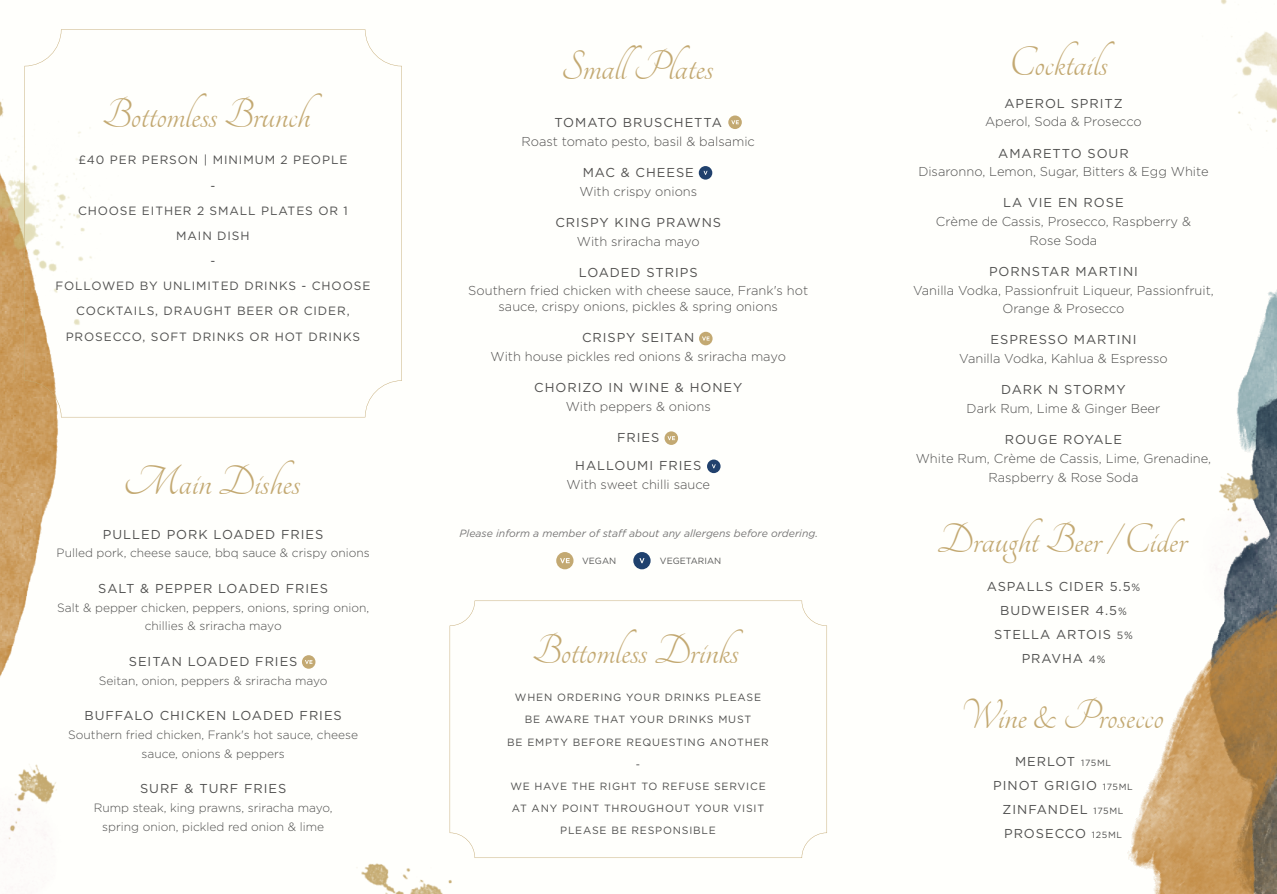
<style>
.page{position:relative;width:1277px;height:894px;background:#fff}
.page>*{position:absolute;margin:0;border:0;box-sizing:border-box;transform-origin:0 0}
.t1{font:45px "Tangerine";color:#c3a972}
.t2{font:12.9px/24px "Gotham";letter-spacing:.075em;color:#50504f;text-align:center}
.t3{font:300 12.9px/18.6px "Gotham";color:#50504f;text-align:center}
.t4{font:300 12.9px/15.6px "Gotham";color:#51504f;text-align:center}
.t5{font:12.9px/28px "Gotham";letter-spacing:.075em;color:#51504f;text-align:center}
.t6{font:300 12px/18.6px "Gotham";color:#50504f;text-align:center}
.t7{font:12px/25.2px "Gotham";letter-spacing:.075em;color:#50504f;text-align:center}
.t8{font:10.5px/22.2px "Gotham";letter-spacing:.075em;color:#50504f;text-align:center}
.t9{font:italic 10.5px "Gotham";color:#777676}
.t10{font:9px "Gotham";color:#595958}
.s1{font-size:10.5px}
.s2{font-size:9px}
</style>
<div class="page">
<img style="left:0;top:0;width:1276px;height:462px">
<img style="left:1236px;top:282px;width:40px;height:105px">
<img style="left:1208px;top:387px;width:68px;height:75px">
<svg style="left:24px;top:29px;width:378px;height:388px"></svg>
<svg style="left:707px;top:459px;width:13px;height:3px"></svg>
<svg style="left:699px;top:166px;width:13px;height:13px"></svg>
<svg style="left:728px;top:115px;width:14px;height:14px"></svg>
<svg style="left:664px;top:431px;width:14px;height:14px"></svg>
<svg style="left:699px;top:332px;width:13px;height:13px"></svg>
<img style="left:0;top:462px;width:1276px;height:431px">
<h1 class="t1" style="left:102px;top:93px;width:210px">Bottomless Brunch</h1>
<p class="t7" style="left:55px;top:148px;width:316px">£40 PER PERSON | MINIMUM 2 PEOPLE<br>-<br>CHOOSE EITHER 2 SMALL PLATES OR 1<br>MAIN DISH<br>-<br>FOLLOWED BY UNLIMITED DRINKS - CHOOSE<br>COCKTAILS, DRAUGHT BEER OR CIDER,<br>PROSECCO, SOFT DRINKS OR HOT DRINKS</p>
<h1 class="t1" style="left:124px;top:460px;width:178px">Main Dishes</h1>
<p class="t2" style="left:103px;top:522px;width:222px">PULLED PORK LOADED FRIES</p>
<p class="t6" style="left:57px;top:544px;width:315px">Pulled pork, cheese sauce, bbq sauce &amp; crispy onions</p>
<p class="t2" style="left:98px;top:577px;width:231px">SALT &amp; PEPPER LOADED FRIES</p>
<p class="t6" style="left:57px;top:598px;width:313px">Salt &amp; pepper chicken, peppers, onions, spring onion, chillies &amp; sriracha mayo</p>
<p class="t2" style="left:129px;top:650px;width:170px">SEITAN LOADED FRIES</p>
<p class="t6" style="left:99px;top:671px;width:230px">Seitan, onion, peppers &amp; sriracha mayo</p>
<p class="t2" style="left:84px;top:704px;width:259px">BUFFALO CHICKEN LOADED FRIES</p>
<p class="t6" style="left:68px;top:726px;width:291px">Southern fried chicken, Frank's hot sauce, cheese sauce, onions &amp; peppers</p>
<p class="t2" style="left:140px;top:777px;width:148px">SURF &amp; TURF FRIES</p>
<p class="t6" style="left:94px;top:799px;width:240px">Rump steak, king prawns, sriracha mayo, spring onion, pickled red onion &amp; lime</p>
<h1 class="t1" style="left:561px;top:46px;width:154px">Small Plates</h1>
<p class="t5" style="left:554px;top:109px;width:169px">TOMATO BRUSCHETTA</p>
<p class="t4" style="left:521px;top:134px;width:235px">Roast tomato pesto, basil &amp; balsamic</p>
<p class="t5" style="left:582px;top:159px;width:113px">MAC &amp; CHEESE</p>
<p class="t4" style="left:579px;top:184px;width:119px">With crispy onions</p>
<p class="t5" style="left:555px;top:209px;width:167px">CRISPY KING PRAWNS</p>
<p class="t4" style="left:577px;top:234px;width:124px">With sriracha mayo</p>
<p class="t5" style="left:579px;top:259px;width:120px">LOADED STRIPS</p>
<p class="t4" style="left:468px;top:284px;width:341px">Southern fried chicken with cheese sauce, Frank's hot sauce, crispy onions, pickles &amp; spring onions</p>
<p class="t5" style="left:582px;top:324px;width:114px">CRISPY SEITAN</p>
<p class="t4" style="left:490px;top:349px;width:297px">With house pickles red onions &amp; sriracha mayo</p>
<p class="t5" style="left:534px;top:374px;width:210px">CHORIZO IN WINE &amp; HONEY</p>
<p class="t4" style="left:566px;top:399px;width:146px">With peppers &amp; onions</p>
<p class="t5" style="left:575px;top:424px;width:127px">FRIES<br>HALLOUMI FRIES</p>
<p class="t4" style="left:566px;top:477px;width:145px">With sweet chilli sauce</p>
<p class="t9" style="left:459px;top:529px;width:360px">Please inform a member of staff about any allergens before ordering.</p>
<p class="t10" style="left:582px;top:557px;width:36px">VEGAN</p>
<p class="t10" style="left:660px;top:557px;width:63px">VEGETARIAN</p>
<h1 class="t1" style="left:532px;top:629px;width:208px">Bottomless Drinks</h1>
<p class="t8" style="left:507px;top:687px;width:263px">WHEN ORDERING YOUR DRINKS PLEASE<br>BE AWARE THAT YOUR DRINKS MUST<br>BE EMPTY BEFORE REQUESTING ANOTHER -<br>WE HAVE THE RIGHT TO REFUSE SERVICE<br>AT ANY POINT THROUGHOUT YOUR VISIT<br>PLEASE BE RESPONSIBLE</p>
<h1 class="t1" style="left:1009px;top:41px;width:100px">Cocktails</h1>
<p class="t2" style="left:1004px;top:92px;width:120px">APEROL SPRITZ</p>
<p class="t3" style="left:985px;top:113px;width:158px">Aperol, Soda &amp; Prosecco</p>
<p class="t2" style="left:998px;top:142px;width:132px">AMARETTO SOUR</p>
<p class="t3" style="left:918px;top:163px;width:292px">Disaronno, Lemon, Sugar, Bitters &amp; Egg White</p>
<p class="t2" style="left:1003px;top:192px;width:122px">LA VIE EN ROSE</p>
<p class="t3" style="left:936px;top:213px;width:257px">Crème de Cassis, Prosecco, Raspberry &amp;<br>Rose Soda</p>
<p class="t2" style="left:989px;top:260px;width:150px">PORNSTAR MARTINI</p>
<p class="t3" style="left:913px;top:281px;width:302px">Vanilla Vodka, Passionfruit Liqueur, Passionfruit,<br>Orange &amp; Prosecco</p>
<p class="t2" style="left:990px;top:329px;width:147px">ESPRESSO MARTINI</p>
<p class="t3" style="left:959px;top:350px;width:210px">Vanilla Vodka, Kahlua &amp; Espresso</p>
<p class="t2" style="left:1001px;top:378px;width:126px">DARK N STORMY</p>
<p class="t3" style="left:966px;top:400px;width:195px">Dark Rum, Lime &amp; Ginger Beer</p>
<p class="t2" style="left:1004px;top:428px;width:119px">ROUGE ROYALE</p>
<p class="t3" style="left:915px;top:449px;width:297px">White Rum, Crème de Cassis, Lime, Grenadine,<br>Raspberry &amp; Rose Soda</p>
<h1 class="t1" style="left:937px;top:518px;width:252px">Draught Beer / Cider</h1>
<p class="t2" style="left:986px;top:574px;width:155px">ASPALLS CIDER 5.5<span class="s1">%<br></span>BUDWEISER 4.5<span class="s1">%<br></span>STELLA ARTOIS <span class="s1">5%<br></span>PRAVHA <span class="s1">4%</span></p>
<h1 class="t1" style="left:960px;top:693px;width:204px">Wine &amp; Prosecco</h1>
<p class="t2" style="left:993px;top:749px;width:141px">MERLOT <span class="s2">175ML<br></span>PINOT GRIGIO <span class="s2">175ML<br></span>ZINFANDEL <span class="s2">175ML<br></span>PROSECCO <span class="s2">125ML</span></p>
</div>
